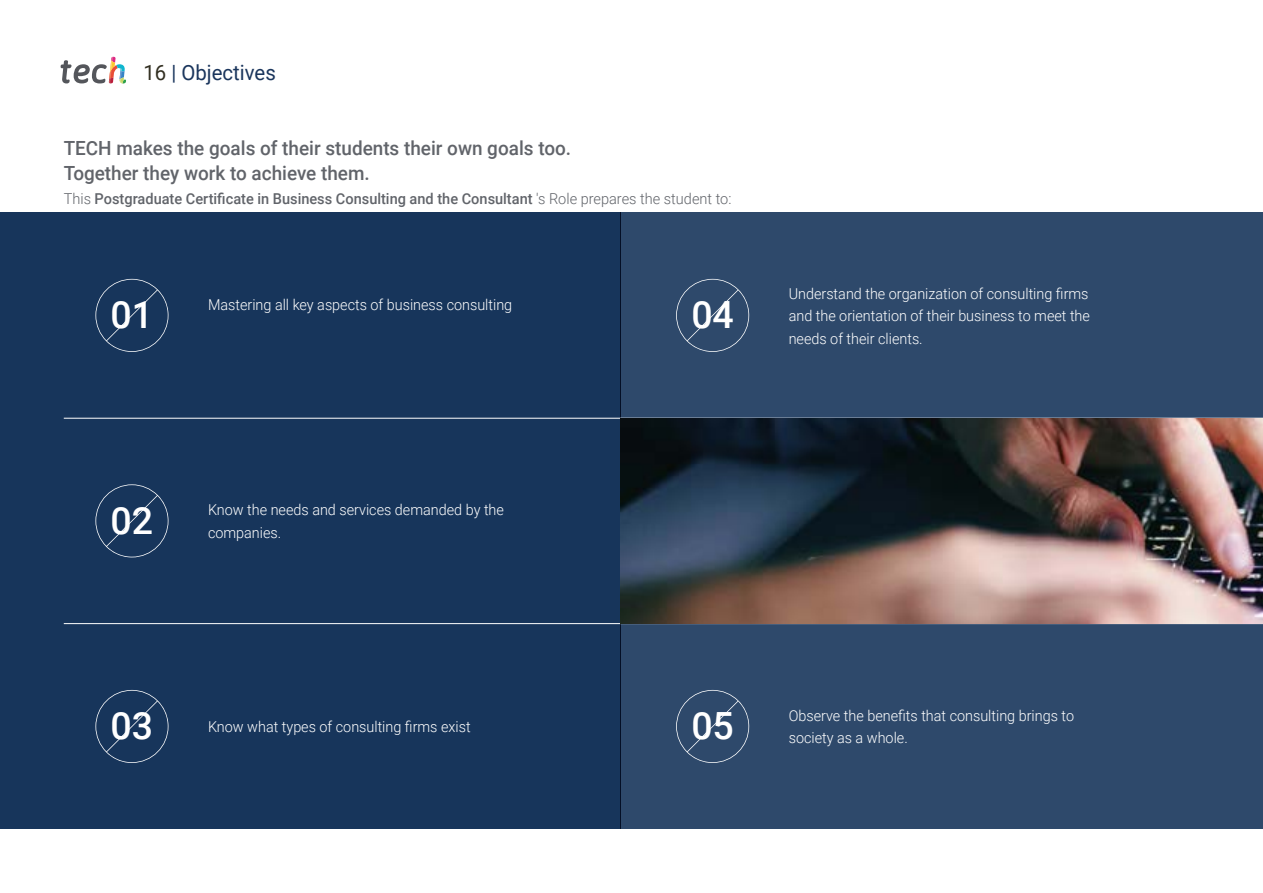
<style>
.page{position:relative;width:1263px;height:893px;background:#fff}
.page>*{position:absolute;margin:0;border:0;box-sizing:border-box;transform-origin:0 0}
.t1{font:500 37.5px "Roboto";color:#fff}
.t2{font:21px "Roboto";color:#1a355c}
.t3{font:500 19.5px/25.5px "Roboto";color:#61646a}
.t4{font:300 15px/22.5px "Roboto";color:#fff;scale:.96 1}
.t5{font:500 15px "Roboto";color:#61646a}
.s1{color:#312e20}
.s2{font-weight:300}
</style>
<div class="page">
<svg style="left:61px;top:57px;width:65px;height:27px"></svg>
<div style="left:0;top:213px;width:621px;height:616px;background:#17355b"></div>
<div style="left:621px;top:213px;width:642px;height:616px;background:#2e496b"></div>
<svg style="left:95px;top:279px;width:73px;height:73px"></svg>
<svg style="left:676px;top:279px;width:73px;height:73px"></svg>
<svg style="left:95px;top:484px;width:73px;height:73px"></svg>
<svg style="left:95px;top:690px;width:73px;height:73px"></svg>
<svg style="left:676px;top:690px;width:73px;height:73px"></svg>
<hr style="left:64px;top:418px;width:1199px;height:1px;background:#fff">
<hr style="left:64px;top:623px;width:1199px;height:1px;background:#fff">
<img style="left:621px;top:418px;width:642px;height:206px">
<h2 class="t2" style="left:144px;top:57px;width:134px"><span class="s1">16</span> | Objectives</h2>
<h3 class="t3" style="left:64px;top:135px;width:509px">TECH makes the goals of their students their own goals too.<br>Together they work to achieve them.</h3>
<p class="t5" style="left:64px;top:188px;width:669px"><span class="s2">This</span> Postgraduate Certificate in Business Consulting and the Consultant <span class="s2">'s Role prepares the student to:</span></p>
<p class="t4" style="left:208px;top:293px;width:318px">Mastering all key aspects of business consulting</p>
<p class="t4" style="left:789px;top:281px;width:315px;text-align:justify">Understand the organization of consulting firms and the orientation of their business to meet the needs of their clients.</p>
<h1 class="t1" style="left:111px;top:288px;width:44px">01</h1>
<h1 class="t1" style="left:691px;top:288px;width:44px">04</h1>
<h1 class="t1" style="left:111px;top:494px;width:44px">02</h1>
<p class="t4" style="left:208px;top:498px;width:310px">Know the needs and services demanded by the companies.</p>
<p class="t4" style="left:208px;top:715px;width:275px">Know what types of consulting firms exist</p>
<p class="t4" style="left:789px;top:704px;width:299px">Observe the benefits that consulting brings to society as a whole.</p>
<h1 class="t1" style="left:111px;top:699px;width:44px">03</h1>
<h1 class="t1" style="left:691px;top:699px;width:44px">05</h1>
</div>
